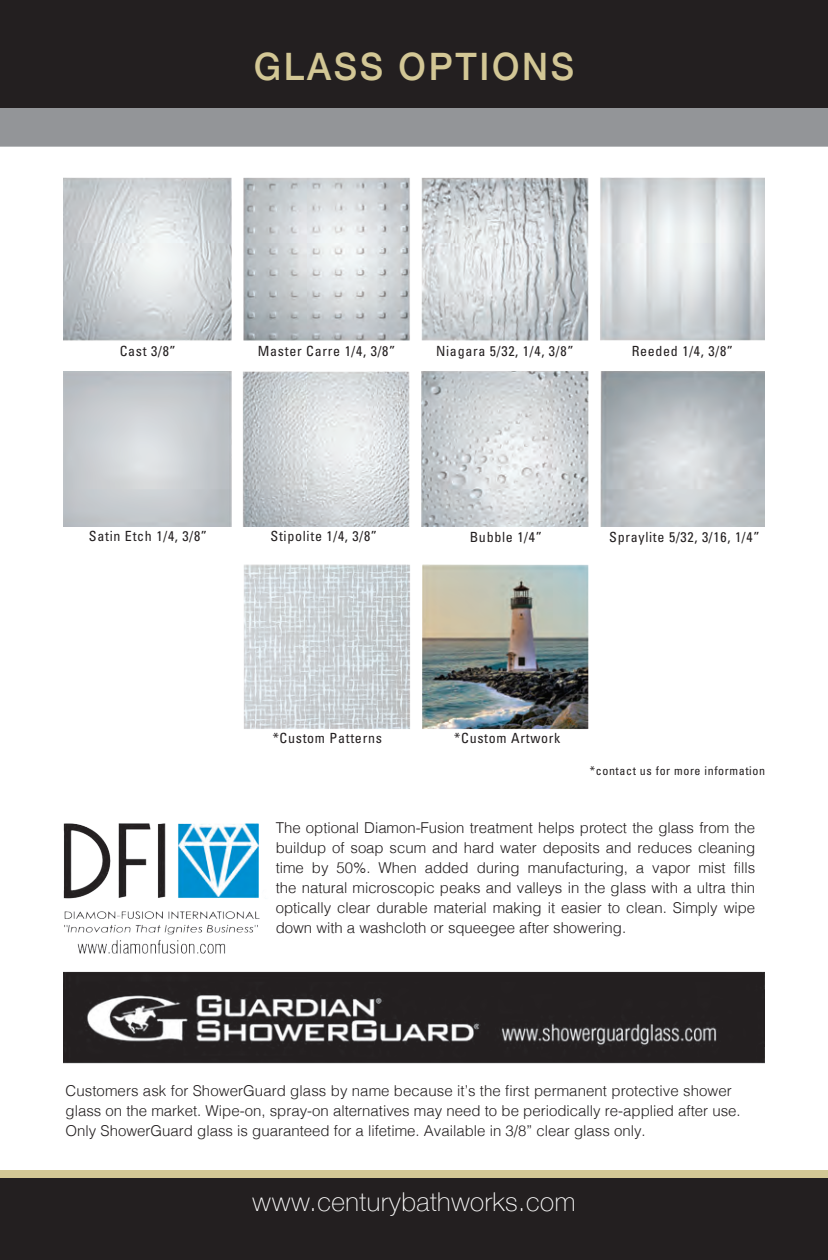
<style>
.page{position:relative;width:828px;height:1260px;background:#fff}
.page>*{position:absolute;margin:0;border:0;box-sizing:border-box;transform-origin:0 0}
.t1{font:500 37.8px "Helvetica Neue";letter-spacing:.075em;color:#d3c795;scale:.95 1}
.t2{font:100 26px "Helvetica Neue";letter-spacing:.02em;color:#fff}
.catalog_block_copy{font:300 15px/20px "Helvetica";color:#231f20}
.t3{font:condensed 14px "Univers";letter-spacing:.05em;color:#231f20}
.t4{font:condensed 12px "Univers";letter-spacing:.05em;color:#231f20}
</style>
<div class="page">
<div style="left:0;top:73px;width:828px;height:75px;background:#939598"></div>
<svg style="left:0;top:147px;width:828px;height:1px"></svg>
<div style="left:0;top:1172px;width:828px;height:88px;background:#231f20"></div>
<div style="left:0;top:1170px;width:828px;height:7px;background:#d3c795"></div>
<div style="left:0;top:0;width:828px;height:108px;background:#231f20"></div>
<img style="left:63px;top:146px;width:702px;height:918px">
<div style="left:63px;top:353px;width:170px;height:18px;background:#fff"></div>
<div style="left:63px;top:527px;width:170px;height:18px;background:#fff"></div>
<div style="left:242px;top:353px;width:170px;height:18px;background:#fff"></div>
<div style="left:242px;top:527px;width:170px;height:18px;background:#fff"></div>
<div style="left:420px;top:353px;width:170px;height:18px;background:#fff"></div>
<div style="left:420px;top:527px;width:170px;height:18px;background:#fff"></div>
<div style="left:597px;top:353px;width:170px;height:18px;background:#fff"></div>
<div style="left:598px;top:527px;width:170px;height:18px;background:#fff"></div>
<p class="t1" style="left:254px;top:36px;width:339px">GLASS OPTIONS</p>
<p class="t3" style="left:120px;top:342px;width:58px">Cast 3/8”</p>
<p class="t3" style="left:258px;top:342px;width:139px">Master Carre 1/4, 3/8”</p>
<p class="t3" style="left:436px;top:342px;width:139px">Niagara 5/32, 1/4, 3/8”</p>
<p class="t3" style="left:632px;top:342px;width:103px">Reeded 1/4, 3/8”</p>
<p class="t3" style="left:89px;top:527px;width:120px">Satin Etch 1/4, 3/8”</p>
<p class="t3" style="left:271px;top:527px;width:108px">Stipolite 1/4, 3/8”</p>
<p class="t3" style="left:470px;top:528px;width:74px">Bubble 1/4”</p>
<p class="t3" style="left:609px;top:528px;width:152px">Spraylite 5/32, 3/16, 1/4”</p>
<p class="t3" style="left:273px;top:729px;width:111px">*Custom Patterns</p>
<p class="t3" style="left:454px;top:729px;width:108px">*Custom Artwork</p>
<p class="t4" style="left:590px;top:764px;width:177px">*contact us for more information</p>
<p class="catalog_block_copy" style="left:276px;top:817px;width:481px;text-align:justify">The optional Diamon-Fusion treatment helps protect the glass from the buildup of soap scum and hard water deposits and reduces cleaning time by 50%. When added during manufacturing, a vapor mist fills the natural microscopic peaks and valleys in the glass with a ultra thin optically clear durable material making it easier to clean. Simply wipe down with a washcloth or squeegee after showering.</p>
<p class="catalog_block_copy" style="left:66px;top:1080px;width:677px">Customers ask for ShowerGuard glass by name because it’s the first permanent protective shower glass on the market. Wipe-on, spray-on alternatives may need to be periodically re-applied after use.<br>Only ShowerGuard glass is guaranteed for a lifetime. Available in 3/8” clear glass only.</p>
<h2 class="t2" style="left:253px;top:1182px;width:324px">www.centurybathworks.com</h2>
</div>
